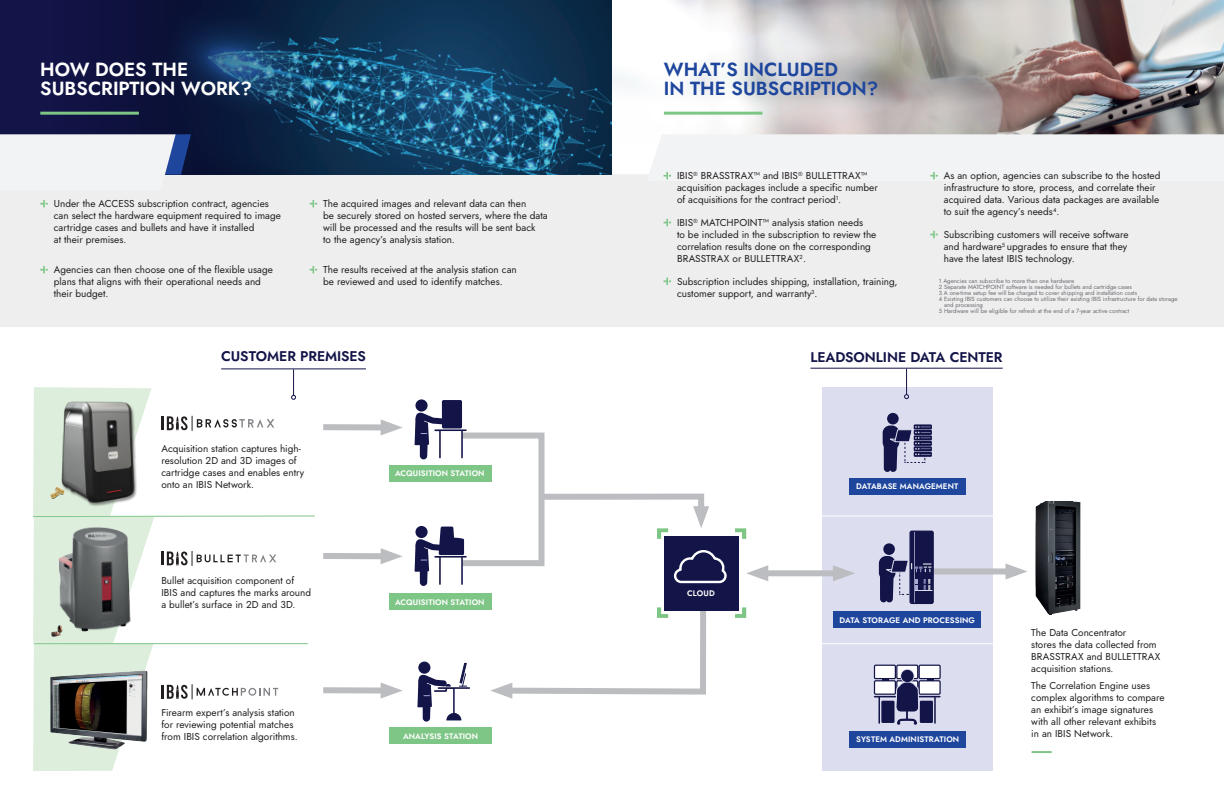
<style>
.page{position:relative;width:1224px;height:792px;background:#fff}
.page>*{position:absolute;margin:0;border:0;box-sizing:border-box;transform-origin:0 0}
.t1{font:600 19px/19px "Jost";color:#1e469d}
.t2{font:600 19px/19px "Jost";color:#fff}
.Body_copy{font:600 14px "Jost";letter-spacing:-.005em;color:#131448}
.Body_copy-2{font:10px/12px "Jost";color:#231f20}
.t3{font:600 8px "Jost";letter-spacing:.01em;color:#fff}
.Body_copy-3{font:6px/6px "Jost";color:#6c6d70}
</style>
<div class="page">
<div style="left:822px;top:387px;width:170px;height:384px;background:#dcddef"></div>
<div style="left:664px;top:536px;width:75px;height:74px;background:#131448"></div>
<div style="left:0;top:174px;width:1224px;height:153px;background:#eeeeef"></div>
<img style="left:415px;top:0;width:197px;height:174px">
<svg style="left:0;top:0;width:415px;height:175px;background:#112a51"></svg>
<img style="left:613px;top:0;width:611px;height:134px">
<svg style="left:40px;top:200px;width:8px;height:7px"></svg>
<svg style="left:40px;top:266px;width:8px;height:7px"></svg>
<svg style="left:310px;top:200px;width:7px;height:7px"></svg>
<svg style="left:310px;top:266px;width:7px;height:7px"></svg>
<div style="left:459px;top:433px;width:86px;height:133px;border:6px solid #bcbdc0"></div>
<svg style="left:1032px;top:751px;width:19px;height:2px"></svg>
<div style="left:418px;top:662px;width:12px;height:12px;background:#131448;border-radius:50%"></div>
<svg style="left:417px;top:663px;width:53px;height:59px"></svg>
<div style="left:442px;top:400px;width:20px;height:28px;background:#131448;border-radius:2px"></div>
<svg style="left:415px;top:399px;width:13px;height:13px"></svg>
<svg style="left:415px;top:412px;width:52px;height:48px"></svg>
<svg style="left:415px;top:527px;width:52px;height:59px"></svg>
<div style="left:887px;top:413px;width:12px;height:11px;background:#131448;border-radius:50%"></div>
<div style="left:883px;top:426px;width:16px;height:24px;background:#131448;border-radius:7px"></div>
<svg style="left:884px;top:424px;width:48px;height:48px"></svg>
<svg style="left:873px;top:664px;width:68px;height:61px"></svg>
<svg style="left:673px;top:550px;width:54px;height:34px"></svg>
<img style="left:1035px;top:501px;width:46px;height:114px">
<div style="left:759px;top:570px;width:83px;height:6px;background:#bcbdc0"></div>
<svg style="left:746px;top:565px;width:22px;height:16px"></svg>
<svg style="left:833px;top:565px;width:22px;height:16px"></svg>
<hr style="left:40px;top:112px;width:99px;height:3px;background:#7ec686">
<hr style="left:664px;top:112px;width:99px;height:3px;background:#7ec686">
<div style="left:849px;top:478px;width:116px;height:16px;background:#1e469d"></div>
<div style="left:834px;top:611px;width:147px;height:16px;background:#1e469d"></div>
<div style="left:849px;top:731px;width:116px;height:16px;background:#1e469d"></div>
<div style="left:389px;top:465px;width:103px;height:17px;background:#7ec686"></div>
<div style="left:389px;top:594px;width:103px;height:16px;background:#7ec686"></div>
<div style="left:389px;top:728px;width:103px;height:16px;background:#7ec686"></div>
<svg style="left:904px;top:369px;width:5px;height:30px"></svg>
<hr style="left:221px;top:368px;width:145px;height:1px;background:#131448">
<hr style="left:810px;top:368px;width:193px;height:1px;background:#131448">
<hr style="left:813px;top:515px;width:185px;height:1px;background:#fff">
<hr style="left:812px;top:643px;width:185px;height:1px;background:#fff">
<svg style="left:33px;top:369px;width:370px;height:402px"></svg>
<div style="left:932px;top:568px;width:83px;height:6px;background:#bcbdc0"></div>
<svg style="left:1006px;top:563px;width:21px;height:16px"></svg>
<div style="left:879px;top:556px;width:17px;height:24px;background:#131448;border-radius:7px"></div>
<div style="left:909px;top:531px;width:25px;height:73px;border:1px solid #131448;border-radius:2px"></div>
<svg style="left:880px;top:531px;width:52px;height:72px"></svg>
<svg style="left:0;top:134px;width:194px;height:56px"></svg>
<svg style="left:664px;top:219px;width:7px;height:7px"></svg>
<svg style="left:664px;top:278px;width:7px;height:7px"></svg>
<div style="left:647px;top:134px;width:577px;height:47px;background:#f2f3f4"></div>
<svg style="left:930px;top:231px;width:8px;height:7px"></svg>
<svg style="left:538px;top:491px;width:171px;height:48px"></svg>
<svg style="left:735px;top:528px;width:11px;height:11px"></svg>
<svg style="left:490px;top:607px;width:219px;height:92px"></svg>
<svg style="left:735px;top:607px;width:11px;height:11px"></svg>
<p class="t2" style="left:40px;top:60px;width:213px">HOW DOES THE<br>SUBSCRIPTION WORK?</p>
<p class="t1" style="left:664px;top:60px;width:216px">WHAT’S INCLUDED<br>IN THE SUBSCRIPTION?</p>
<p class="Body_copy-2" style="left:54px;top:198px;width:229px">Under the ACCESS subscription contract, agencies can select the hardware equipment required to image cartridge cases and bullets and have it installed<br>at their premises.</p>
<p class="Body_copy-2" style="left:54px;top:264px;width:221px">Agencies can then choose one of the flexible usage plans that aligns with their operational needs and their budget.</p>
<p class="Body_copy-2" style="left:323px;top:198px;width:226px">The acquired images and relevant data can then<br>be securely stored on hosted servers, where the data will be processed and the results will be sent back<br>to the agency’s analysis station.</p>
<p class="Body_copy-2" style="left:323px;top:264px;width:195px">The results received at the analysis station can be reviewed and used to identify matches.</p>
<p class="Body_copy-2" style="left:677px;top:170px;width:202px">IBIS<sup>®</sup> BRASSTRAX™ and IBIS<sup>®</sup> BULLETTRAX™ acquisition packages include a specific number of acquisitions for the contract period<sup>1</sup>.</p>
<p class="Body_copy-2" style="left:677px;top:217px;width:201px">IBIS<sup>®</sup> MATCHPOINT™ analysis station needs<br>to be included in the subscription to review the correlation results done on the corresponding BRASSTRAX or BULLETTRAX<sup>2</sup>.</p>
<p class="Body_copy-2" style="left:677px;top:276px;width:222px">Subscription includes shipping, installation, training, customer support, and warranty<sup>3</sup>.</p>
<p class="Body_copy-2" style="left:944px;top:170px;width:218px">As an option, agencies can subscribe to the hosted infrastructure to store, process, and correlate their acquired data. Various data packages are available to suit the agency’s needs<sup>4</sup>.</p>
<p class="Body_copy-2" style="left:944px;top:229px;width:186px">Subscribing customers will receive software and hardware<sup>5</sup> upgrades to ensure that they have the latest IBIS technology.</p>
<p class="Body_copy-3" style="left:939px;top:278px;width:137px">1 Agencies can subscribe to more than one hardware</p>
<p class="Body_copy-3" style="left:939px;top:284px;width:195px">2 Separate MATCHPOINT software is needed for bullets and cartridge cases</p>
<p class="Body_copy-3" style="left:939px;top:290px;width:200px">3 A one-time setup fee will be charged to cover shipping and installation costs</p>
<p class="Body_copy-3" style="left:944px;top:296px;width:235px;text-indent:-5px">4 Existing IBIS customers can choose to utilize their existing IBIS infrastructure for data storage and processing</p>
<p class="Body_copy-3" style="left:939px;top:308px;width:192px">5 Hardware will be eligible for refresh at the end of a 7-year active contract</p>
<p class="Body_copy" style="left:221px;top:346px;width:146px">CUSTOMER PREMISES</p>
<p class="Body_copy" style="left:810px;top:348px;width:194px">LEADSONLINE DATA CENTER</p>
<p class="Body_copy-2" style="left:161px;top:443px;width:144px">Acquisition station captures high&shy;resolution 2D and 3D images of cartridge cases and enables entry onto an IBIS Network.</p>
<p class="Body_copy-2" style="left:161px;top:574px;width:151px">Bullet acquisition component of<br>IBIS and captures the marks around a bullet’s surface in 2D and 3D.</p>
<p class="Body_copy-2" style="left:161px;top:707px;width:138px">Firearm expert’s analysis station for reviewing potential matches from IBIS correlation algorithms.</p>
<p class="t3" style="left:395px;top:468px;width:91px">ACQUISITION STATION</p>
<p class="t3" style="left:395px;top:597px;width:91px">ACQUISITION STATION</p>
<p class="t3" style="left:403px;top:730px;width:77px">ANALYSIS STATION</p>
<p class="t3" style="left:687px;top:588px;width:29px">CLOUD</p>
<p class="t3" style="left:856px;top:481px;width:104px">DATABASE MANAGEMENT</p>
<p class="t3" style="left:839px;top:614px;width:137px">DATA STORAGE AND PROCESSING</p>
<p class="t3" style="left:856px;top:734px;width:104px">SYSTEM ADMINISTRATION</p>
<p class="Body_copy-2" style="left:1031px;top:627px;width:131px">The Data Concentrator<br>stores the data collected from<br>BRASSTRAX and BULLETTRAX acquisition stations.</p>
<p class="Body_copy-2" style="left:1031px;top:679px;width:135px">The Correlation Engine uses complex algorithms to compare an exhibit’s image signatures with all other relevant exhibits in an IBIS Network.</p>
</div>
